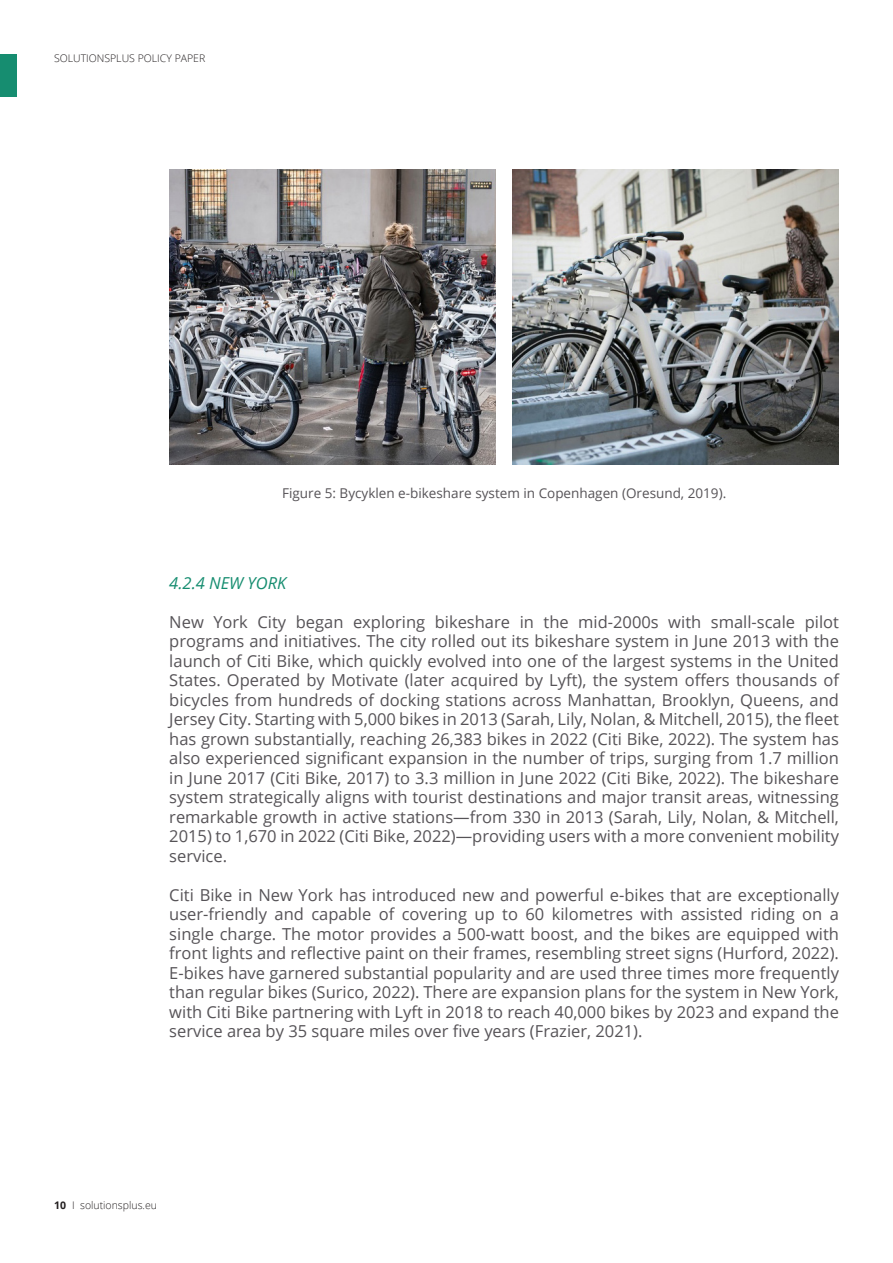
<style>
.page{position:relative;width:893px;height:1263px;background:#fff}
.page>*{position:absolute;margin:0;border:0;box-sizing:border-box;transform-origin:0 0}
.t1{font:16.5px/19.5px "Open Sans";color:#565357;text-align:justify}
.Heading_3{font:italic 16.5px "Open Sans";color:#168d70}
.t2{font:13.5px "Open Sans";color:#565357}
.t3{font:300 10.5px "Open Sans";color:#231f20}
.t4{font:700 10.5px "Open Sans";color:#231f20}
</style>
<div class="page">
<div style="left:0;top:54px;width:16px;height:43px;background:#168d70"></div>
<img style="left:169px;top:169px;width:327px;height:295px">
<img style="left:513px;top:169px;width:326px;height:295px">
<p class="t3" style="left:54px;top:51px;width:153px">SOLUTIONSPLUS POLICY PAPER</p>
<p class="t2" style="left:282px;top:484px;width:446px">Figure 5: Bycyklen e-bikeshare system in Copenhagen (Oresund, 2019).</p>
<p class="Heading_3" style="left:169px;top:571px;width:119px">4.2.4 NEW YORK</p>
<p class="t1" style="left:169px;top:611px;width:671px">New York City began exploring bikeshare in the mid-2000s with small-scale pilot programs and initiatives. The city rolled out its bikeshare system in June 2013 with the launch of Citi Bike, which quickly evolved into one of the largest systems in the United States. Operated by Motivate (later acquired by Lyft), the system offers thousands of bicycles from hundreds of docking stations across Manhattan, Brooklyn, Queens, and Jersey City. Starting with 5,000 bikes in 2013 (Sarah, Lily, Nolan, &amp; Mitchell, 2015), the fleet has grown substantially, reaching 26,383 bikes in 2022 (Citi Bike, 2022). The system has also experienced significant expansion in the number of trips, surging from 1.7 million in June 2017 (Citi Bike, 2017) to 3.3 million in June 2022 (Citi Bike, 2022). The bikeshare system strategically aligns with tourist destinations and major transit areas, witnessing remarkable growth in active stations—from 330 in 2013 (Sarah, Lily, Nolan, &amp; Mitchell, 2015) to 1,670 in 2022 (Citi Bike, 2022)—providing users with a more convenient mobility service.</p>
<p class="t1" style="left:169px;top:884px;width:671px">Citi Bike in New York has introduced new and powerful e-bikes that are exceptionally user-friendly and capable of covering up to 60 kilometres with assisted riding on a single charge. The motor provides a 500-watt boost, and the bikes are equipped with front lights and reflective paint on their frames, resembling street signs (Hurford, 2022).<br>E-bikes have garnered substantial popularity and are used three times more frequently than regular bikes (Surico, 2022). There are expansion plans for the system in New York, with Citi Bike partnering with Lyft in 2018 to reach 40,000 bikes by 2023 and expand the service area by 35 square miles over five years (Frazier, 2021).</p>
<p class="t3" style="left:72px;top:1198px;width:87px">I solutionsplus.eu</p>
<p class="t4" style="left:54px;top:1198px;width:13px">10</p>
</div>
